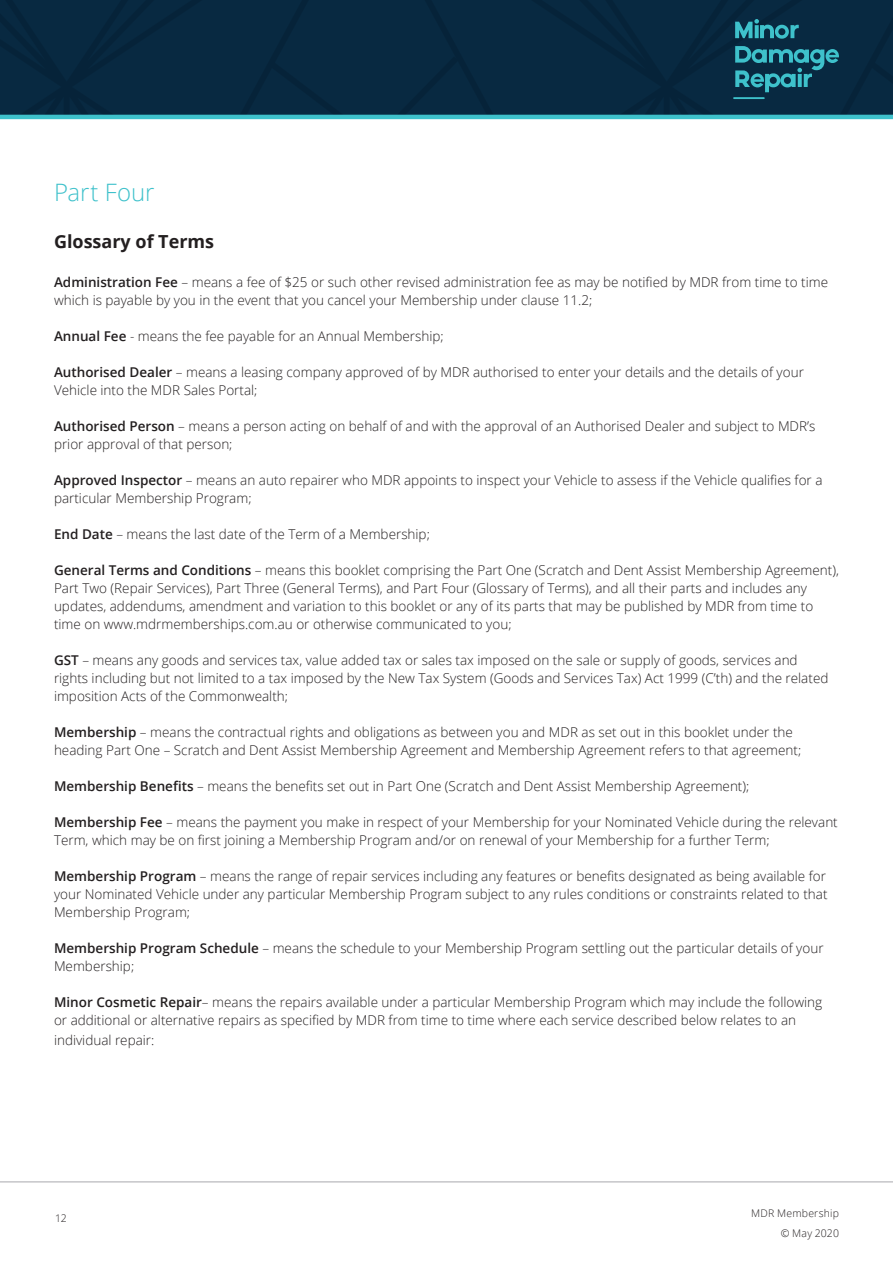
<style>
.page{position:relative;width:893px;height:1263px;background:#fff}
.page>*{position:absolute;margin:0;border:0;box-sizing:border-box;transform-origin:0 0}
.t1{font:300 24px "Open Sans";letter-spacing:-.005em;color:#3ec1cb}
.t2{font:700 18px "Open Sans";color:#231f20}
.t3{font:300 13.5px/18px "Open Sans";color:#231f20}
.t4{font:300 10.5px/19.5px "Open Sans";letter-spacing:.02em;color:#231f20;text-align:right}
.s1{font-weight:600}
</style>
<div class="page">
<hr style="left:0;top:1181px;width:893px;height:1px;background:#a8a9ad">
<div style="left:0;top:0;width:893px;height:115px;background:#082941"></div>
<hr style="left:0;top:115px;width:893px;height:4px;background:#3ec1cb">
<svg style="left:735px;top:46px;width:104px;height:46px;background:#1b5e71"></svg>
<svg style="left:735px;top:19px;width:64px;height:20px"></svg>
<hr style="left:734px;top:97px;width:30px;height:2px;background:#3ec1cb">
<h1 class="t1" style="left:54px;top:175px;width:102px">Part Four</h1>
<h2 class="t2" style="left:54px;top:228px;width:162px">Glossary of Terms</h2>
<p class="t3" style="left:54px;top:273px;width:776px"><span class="s1">Administration Fee</span> – means a fee of $25 or such other revised administration fee as may be notified by MDR from time to time which is payable by you in the event that you cancel your Membership under clause 11.2;</p>
<p class="t3" style="left:54px;top:327px;width:391px"><span class="s1">Annual Fee</span> - means the fee payable for an Annual Membership;</p>
<p class="t3" style="left:54px;top:363px;width:751px"><span class="s1">Authorised Dealer</span> – means a leasing company approved of by MDR authorised to enter your details and the details of your<br>Vehicle into the MDR Sales Portal;</p>
<p class="t3" style="left:54px;top:417px;width:763px"><span class="s1">Authorised Person</span> – means a person acting on behalf of and with the approval of an Authorised Dealer and subject to MDR’s prior approval of that person;</p>
<p class="t3" style="left:54px;top:471px;width:770px"><span class="s1">Approved Inspector</span> – means an auto repairer who MDR appoints to inspect your Vehicle to assess if the Vehicle qualifies for a particular Membership Program;</p>
<p class="t3" style="left:54px;top:525px;width:377px"><span class="s1">End Date</span> – means the last date of the Term of a Membership;</p>
<p class="t3" style="left:54px;top:561px;width:786px"><span class="s1">General Terms and Conditions</span> – means this booklet comprising the Part One (Scratch and Dent Assist Membership Agreement), Part Two (Repair Services), Part Three (General Terms), and Part Four (Glossary of Terms), and all their parts and includes any updates, addendums, amendment and variation to this booklet or any of its parts that may be published by MDR from time to time on www.mdrmemberships.com.au or otherwise communicated to you;</p>
<p class="t3" style="left:54px;top:651px;width:776px"><span class="s1">GST</span> – means any goods and services tax, value added tax or sales tax imposed on the sale or supply of goods, services and rights including but not limited to a tax imposed by the New Tax System (Goods and Services Tax) Act 1999 (C’th) and the related imposition Acts of the Commonwealth;</p>
<p class="t3" style="left:54px;top:723px;width:749px"><span class="s1">Membership</span> – means the contractual rights and obligations as between you and MDR as set out in this booklet under the heading Part One – Scratch and Dent Assist Membership Agreement and Membership Agreement refers to that agreement;</p>
<p class="t3" style="left:54px;top:777px;width:697px"><span class="s1">Membership Benefits</span> – means the benefits set out in Part One (Scratch and Dent Assist Membership Agreement);</p>
<p class="t3" style="left:54px;top:813px;width:785px"><span class="s1">Membership Fee</span> – means the payment you make in respect of your Membership for your Nominated Vehicle during the relevant<br>Term, which may be on first joining a Membership Program and/or on renewal of your Membership for a further Term;</p>
<p class="t3" style="left:54px;top:867px;width:775px;text-align:justify"><span class="s1">Membership Program</span> – means the range of repair services including any features or benefits designated as being available for your Nominated Vehicle under any particular Membership Program subject to any rules conditions or constraints related to that Membership Program;</p>
<p class="t3" style="left:54px;top:939px;width:771px"><span class="s1">Membership Program Schedule</span> – means the schedule to your Membership Program settling out the particular details of your<br>Membership;</p>
<p class="t3" style="left:54px;top:993px;width:770px"><span class="s1">Minor Cosmetic Repair</span>– means the repairs available under a particular Membership Program which may include the following or additional or alternative repairs as specified by MDR from time to time where each service described below relates to an</p>
<p class="t3" style="left:54px;top:1030px;width:102px">individual repair:</p>
<p class="t4" style="left:55px;top:1208px;width:13px">12</p>
<p class="t4" style="left:751px;top:1203px;width:89px">MDR Membership © May 2020</p>
</div>
